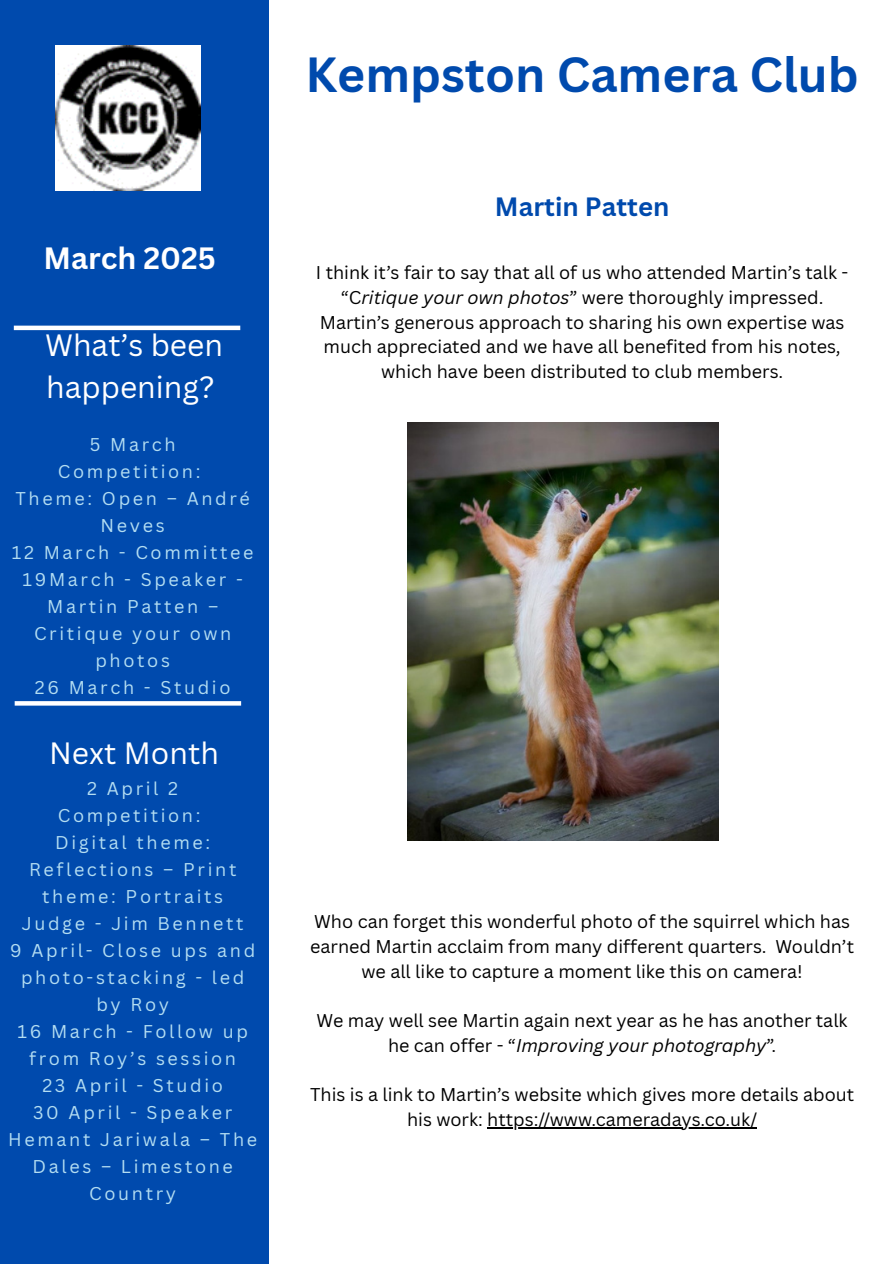
<style>
.page{position:relative;width:894px;height:1264px;background:#fff}
.page>*{position:absolute;margin:0;border:0;box-sizing:border-box;transform-origin:0 0}
.t1{font:700 48px "Canva Sans";color:#004aad}
.t2{font:30px/41.7px "Canva Sans";color:#fff}
.t3{font:700 30px "Canva Sans";color:#fff}
.t4{font:700 25.8px "Canva Sans";color:#004aad}
.t5{font:18px/24.8px "Canva Sans";color:#000;text-align:center}
.t6{font:18px/27px "Canva Sans";letter-spacing:.145em;color:#b3ddf2;text-align:center}
.s1{font-style:italic}
</style>
<div class="page">
<div style="left:0;top:0;width:268px;height:1263px;background:#004aad"></div>
<div style="left:14px;top:325px;width:226px;height:5px;background:#fff"></div>
<svg style="left:15px;top:701px;width:226px;height:4px"></svg>
<img style="left:55px;top:46px;width:145px;height:145px">
<img style="left:408px;top:422px;width:310px;height:418px">
<hr style="left:487px;top:1127px;width:270px;height:1px;background:#000">
<p class="t3" style="left:43px;top:237px;width:174px">March 2025</p>
<h2 class="t2" style="left:45px;top:324px;width:179px">What’s been happening?</h2>
<p class="t6" style="left:90px;top:430px;width:87px">5 March</p>
<h3 class="t6" style="left:58px;top:457px;width:144px">Competition:</h3>
<p class="t6" style="left:15px;top:484px;width:236px">Theme: Open – André<br>Neves</p>
<p class="t6" style="left:12px;top:538px;width:243px">12 March - Committee</p>
<p class="t6" style="left:23px;top:565px;width:222px">19March - Speaker -<br>Martin Patten –<br>Critique your own photos</p>
<p class="t6" style="left:35px;top:673px;width:197px">26 March - Studio</p>
<p class="t2" style="left:49px;top:732px;width:171px">Next Month</p>
<p class="t6" style="left:87px;top:774px;width:92px">2 April 2</p>
<p class="t6" style="left:58px;top:801px;width:144px">Competition:</p>
<p class="t6" style="left:29px;top:828px;width:209px">Digital theme:<br>Reflections – Print theme: Portraits</p>
<p class="t6" style="left:22px;top:909px;width:223px">Judge - Jim Bennett</p>
<p class="t6" style="left:10px;top:936px;width:247px">9 April- Close ups and photo-stacking - led by Roy</p>
<p class="t6" style="left:18px;top:1017px;width:232px">16 March - Follow up from Roy’s session</p>
<p class="t6" style="left:42px;top:1071px;width:182px">23 April - Studio</p>
<p class="t6" style="left:33px;top:1098px;width:200px">30 April - Speaker</p>
<p class="t6" style="left:8px;top:1125px;width:250px">Hemant Jariwala – The<br>Dales – Limestone<br>Country</p>
<p class="t1" style="left:305px;top:40px;width:554px">Kempston Camera Club</p>
<p class="t4" style="left:495px;top:189px;width:176px">Martin Patten</p>
<p class="t5" style="left:316px;top:260px;width:534px">I think it’s fair to say that all of us who attended Martin’s talk - “C<span class="s1">ritique your own photos</span>” were thoroughly impressed.<br>Martin’s generous approach to sharing his own expertise was much appreciated and we have all benefited from his notes, which have been distributed to club members.</p>
<h1 class="t5" style="left:310px;top:908px;width:545px">Who can forget this wonderful photo of the squirrel which has earned Martin acclaim from many different quarters. Wouldn’t we all like to capture a moment like this on camera!</h1>
<h4 class="t5" style="left:316px;top:1007px;width:532px">We may well see Martin again next year as he has another talk he can offer - “<span class="s1">Improving your photography</span>”.</h4>
<p class="t5" style="left:310px;top:1082px;width:545px">This is a link to Martin’s website which gives more details about his work: https://www.cameradays.co.uk/</p>
</div>
